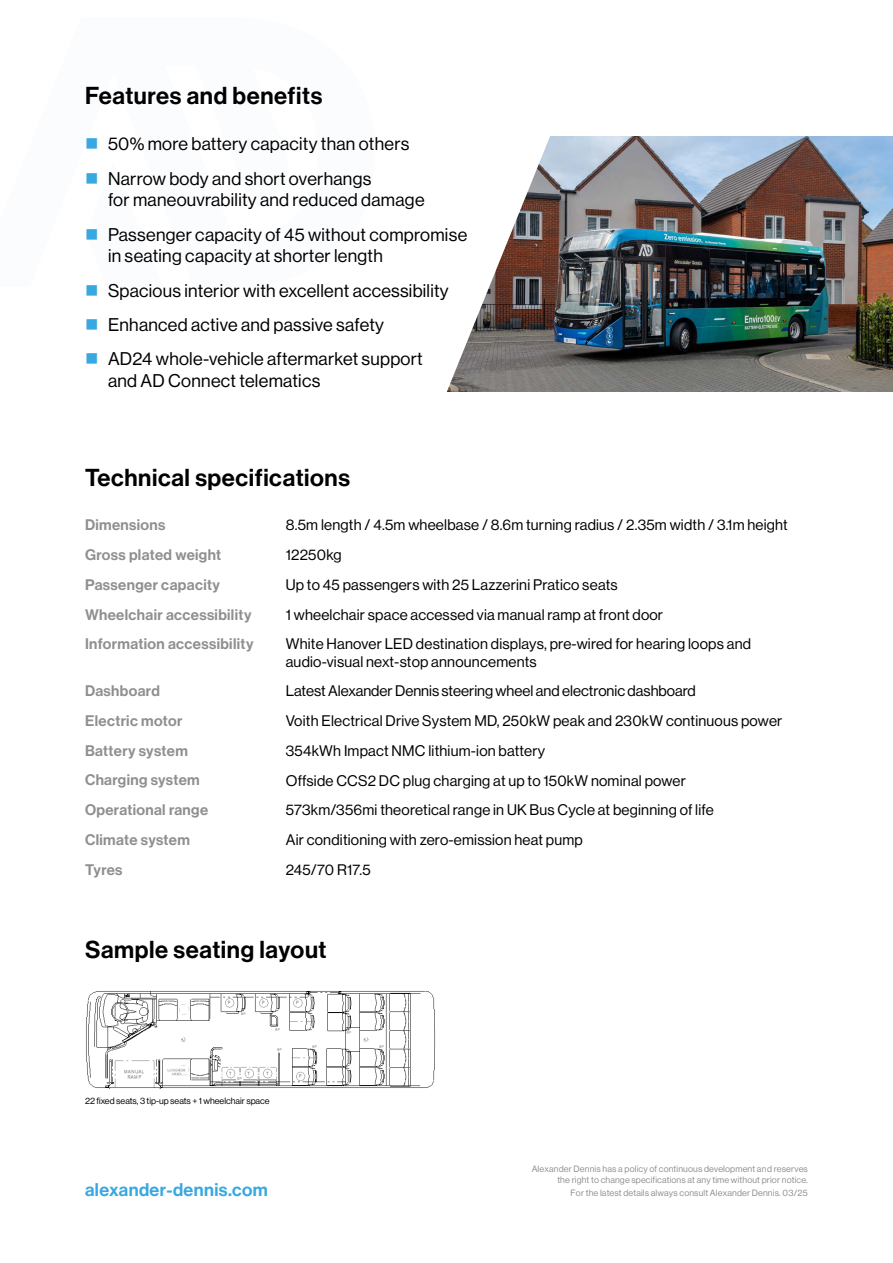
<style>
.page{position:relative;width:893px;height:1263px;background:#fff}
.page>*{position:absolute;margin:0;border:0;box-sizing:border-box;transform-origin:0 0}
.t1{font:24px "N Haas Grotesk DS Pro 65 Md";letter-spacing:.025em;color:#000}
.t2{font:18px/34.3px "N Haas Grotesk DS Pro 55 Rg";letter-spacing:.015em;color:#000}
.t3{font:18px "N Haas Grotesk DS Pro 65 Md";letter-spacing:.025em;color:#38a8e0}
.t4{font:15px/18px "N Haas Grotesk DS Pro 55 Rg";letter-spacing:.015em;color:#000}
.t5{font:15px "N Haas Grotesk DS Pro 65 Md";letter-spacing:.025em;color:#918f8e}
.t6{font:9px/10.8px "N Haas Grotesk DS Pro 55 Rg";letter-spacing:.015em;color:#918f8e;text-align:right}
.t7{font:9px "N Haas Grotesk DS Pro 55 Rg";color:#000}
</style>
<div class="page">
<img style="left:560px;top:136px;width:333px;height:256px">
<svg style="left:446px;top:136px;width:114px;height:256px"></svg>
<img style="left:86px;top:991px;width:349px;height:97px">
<h1 class="t1" style="left:85px;top:82px;width:239px">Features and benefits</h1>
<p class="t2" style="left:108px;top:127px;width:303px">50% more battery capacity than others<br>Narrow body and short overhangs</p>
<p class="t2" style="left:108px;top:183px;width:361px">for maneouvrability and reduced damage<br>Passenger capacity of 45 without compromise</p>
<p class="t2" style="left:108px;top:239px;width:342px">in seating capacity at shorter length Spacious interior with excellent accessibility Enhanced active and passive safety<br>AD24 whole-vehicle aftermarket support</p>
<p class="t2" style="left:108px;top:364px;width:214px">and AD Connect telematics</p>
<h1 class="t1" style="left:85px;top:464px;width:266px">Technical specifications</h1>
<p class="t5" style="left:85px;top:516px;width:82px">Dimensions</p>
<p class="t4" style="left:286px;top:516px;width:504px">8.5m length / 4.5m wheelbase / 8.6m turning radius / 2.35m width / 3.1m height</p>
<p class="t5" style="left:85px;top:546px;width:138px">Gross plated weight</p>
<p class="t4" style="left:286px;top:546px;width:57px">12250kg</p>
<p class="t5" style="left:85px;top:576px;width:136px">Passenger capacity</p>
<p class="t4" style="left:286px;top:576px;width:333px">Up to 45 passengers with 25 Lazzerini Pratico seats</p>
<p class="t5" style="left:85px;top:606px;width:168px">Wheelchair accessibility</p>
<p class="t4" style="left:286px;top:605px;width:379px">1 wheelchair space accessed via manual ramp at front door</p>
<p class="t5" style="left:85px;top:635px;width:170px">Information accessibility</p>
<p class="t4" style="left:286px;top:635px;width:467px">White Hanover LED destination displays, pre-wired for hearing loops and audio-visual next-stop announcements</p>
<p class="t5" style="left:85px;top:682px;width:76px">Dashboard</p>
<p class="t4" style="left:286px;top:682px;width:412px">Latest Alexander Dennis steering wheel and electronic dashboard</p>
<p class="t5" style="left:85px;top:712px;width:99px">Electric motor</p>
<p class="t4" style="left:286px;top:712px;width:498px">Voith Electrical Drive System MD, 250kW peak and 230kW continuous power</p>
<p class="t5" style="left:85px;top:742px;width:104px">Battery system</p>
<p class="t4" style="left:286px;top:742px;width:261px">354kWh Impact NMC lithium-ion battery</p>
<p class="t5" style="left:85px;top:771px;width:116px">Charging system</p>
<p class="t4" style="left:286px;top:771px;width:402px">Offside CCS2 DC plug charging at up to 150kW nominal power</p>
<p class="t5" style="left:85px;top:801px;width:125px">Operational range</p>
<p class="t4" style="left:286px;top:801px;width:430px">573km/356mi theoretical range in UK Bus Cycle at beginning of life</p>
<p class="t5" style="left:85px;top:831px;width:106px">Climate system</p>
<p class="t4" style="left:286px;top:831px;width:299px">Air conditioning with zero-emission heat pump</p>
<p class="t5" style="left:85px;top:861px;width:39px">Tyres</p>
<p class="t4" style="left:286px;top:861px;width:87px">245/70 R17.5</p>
<h1 class="t1" style="left:85px;top:936px;width:243px">Sample seating layout</h1>
<p class="t7" style="left:85px;top:1095px;width:186px">22 fixed seats, 3 tip-up seats + 1 wheelchair space</p>
<p class="t3" style="left:85px;top:1179px;width:184px">alexander-dennis.com</p>
<p class="t6" style="left:532px;top:1164px;width:278px">Alexander Dennis has a policy of continuous development and reserves the right to change specifications at any time without prior notice.</p>
<p class="t6" style="left:571px;top:1187px;width:239px">For the latest details always consult Alexander Dennis. 03/25</p>
</div>
